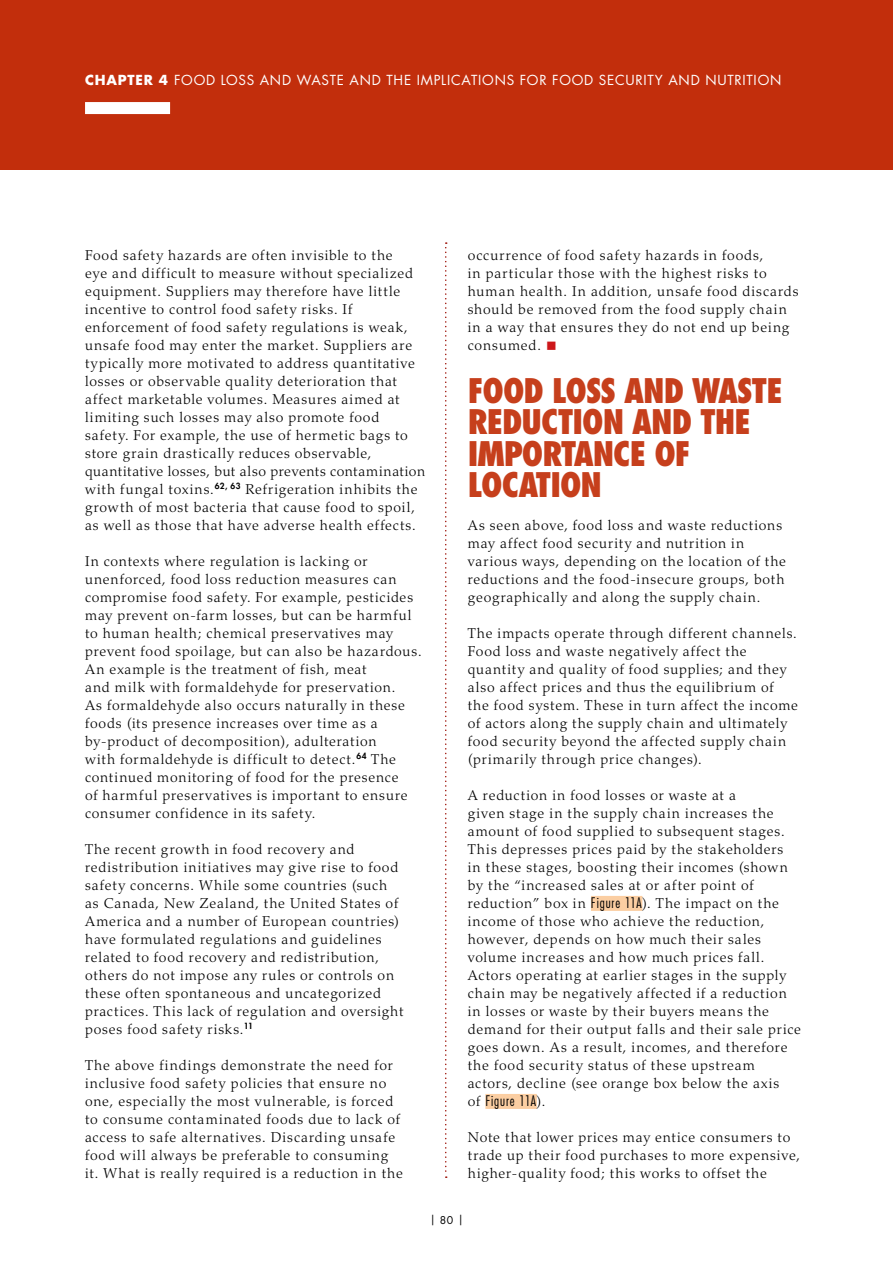
<style>
.page{position:relative;width:893px;height:1263px;background:#fff}
.page>*{position:absolute;margin:0;border:0;box-sizing:border-box;transform-origin:0 0}
.Heading2_OK{font:800 condensed 33px/31.5px "Futura Std";letter-spacing:-.03em;color:#c63f1c}
.NewPara1_OK{font:300 14.25px/18px "Palatino LT Std";letter-spacing:.06em;color:#000}
.t1{font:13.5px "Futura Std";letter-spacing:.055em;color:#fff}
.t2{font:10.5px "Futura Std";color:#000}
.s1{font-weight:700}
.s2{color:#cd171a}
.s3{font-family:"Futura Std";font-stretch:condensed}
</style>
<div class="page">
<div style="left:0;top:0;width:893px;height:170px;background:#c22e0c"></div>
<div style="left:85px;top:102px;width:85px;height:12px;background:#fff"></div>
<svg style="left:445px;top:242px;width:2px;height:936px"></svg>
<div style="left:591px;top:896px;width:51px;height:15px;background:#fbcea2"></div>
<div style="left:485px;top:1094px;width:52px;height:15px;background:#fbcea2"></div>
<p class="t1" style="left:85px;top:71px;width:698px"><span class="s1">CHAPTER 4</span> FOOD LOSS AND WASTE AND THE IMPLICATIONS FOR FOOD SECURITY AND NUTRITION</p>
<p class="NewPara1_OK" style="left:85px;top:246px;width:342px">Food safety hazards are often invisible to the<br>eye and difficult to measure without specialized equipment. Suppliers may therefore have little incentive to control food safety risks. If enforcement of food safety regulations is weak, unsafe food may enter the market. Suppliers are typically more motivated to address quantitative losses or observable quality deterioration that affect marketable volumes. Measures aimed at limiting such losses may also promote food safety. For example, the use of hermetic bags to store grain drastically reduces observable, quantitative losses, but also prevents contamination with fungal toxins.<sup>62,</sup> <sup>63</sup> Refrigeration inhibits the growth of most bacteria that cause food to spoil, as well as those that have adverse health effects.</p>
<p class="NewPara1_OK" style="left:85px;top:552px;width:338px">In contexts where regulation is lacking or unenforced, food loss reduction measures can compromise food safety. For example, pesticides may prevent on-farm losses, but can be harmful to human health; chemical preservatives may prevent food spoilage, but can also be hazardous.<br>An example is the treatment of fish, meat<br>and milk with formaldehyde for preservation.<br>As formaldehyde also occurs naturally in these foods (its presence increases over time as a by-product of decomposition), adulteration<br>with formaldehyde is difficult to detect.<sup>64</sup> The continued monitoring of food for the presence<br>of harmful preservatives is important to ensure consumer confidence in its safety.</p>
<p class="NewPara1_OK" style="left:85px;top:840px;width:320px">The recent growth in food recovery and redistribution initiatives may give rise to food safety concerns. While some countries (such as Canada, New Zealand, the United States of America and a number of European countries) have formulated regulations and guidelines related to food recovery and redistribution, others do not impose any rules or controls on these often spontaneous and uncategorized practices. This lack of regulation and oversight poses food safety risks.<sup>11</sup></p>
<p class="NewPara1_OK" style="left:85px;top:1056px;width:319px">The above findings demonstrate the need for inclusive food safety policies that ensure no one, especially the most vulnerable, is forced to consume contaminated foods due to lack of access to safe alternatives. Discarding unsafe food will always be preferable to consuming it. What is really required is a reduction in the</p>
<p class="NewPara1_OK" style="left:468px;top:246px;width:332px">occurrence of food safety hazards in foods,<br>in particular those with the highest risks to human health. In addition, unsafe food discards should be removed from the food supply chain in a way that ensures they do not end up being consumed. <span class="s2">■</span></p>
<p class="Heading2_OK" style="left:468px;top:374px;width:317px">FOOD LOSS AND WASTE<br>REDUCTION AND THE<br>IMPORTANCE OF<br>LOCATION</p>
<p class="NewPara1_OK" style="left:468px;top:516px;width:320px">As seen above, food loss and waste reductions may affect food security and nutrition in various ways, depending on the location of the reductions and the food-insecure groups, both geographically and along the supply chain.</p>
<p class="NewPara1_OK" style="left:468px;top:624px;width:332px">The impacts operate through different channels.<br>Food loss and waste negatively affect the quantity and quality of food supplies; and they also affect prices and thus the equilibrium of the food system. These in turn affect the income of actors along the supply chain and ultimately food security beyond the affected supply chain (primarily through price changes).</p>
<p class="NewPara1_OK" style="left:468px;top:786px;width:335px">A reduction in food losses or waste at a<br>given stage in the supply chain increases the amount of food supplied to subsequent stages.<br>This depresses prices paid by the stakeholders<br>in these stages, boosting their incomes (shown by the “increased sales at or after point of reduction” box in <span class="s3">Figure 11A</span>). The impact on the income of those who achieve the reduction, however, depends on how much their sales volume increases and how much prices fall.<br>Actors operating at earlier stages in the supply chain may be negatively affected if a reduction in losses or waste by their buyers means the demand for their output falls and their sale price goes down. As a result, incomes, and therefore the food security status of these upstream actors, decline (see orange box below the axis<br>of <span class="s3">Figure 11A</span>).</p>
<p class="NewPara1_OK" style="left:468px;top:1128px;width:334px">Note that lower prices may entice consumers to trade up their food purchases to more expensive, higher-quality food; this works to offset the</p>
<p class="t2" style="left:430px;top:1213px;width:35px">| 80 |</p>
</div>
